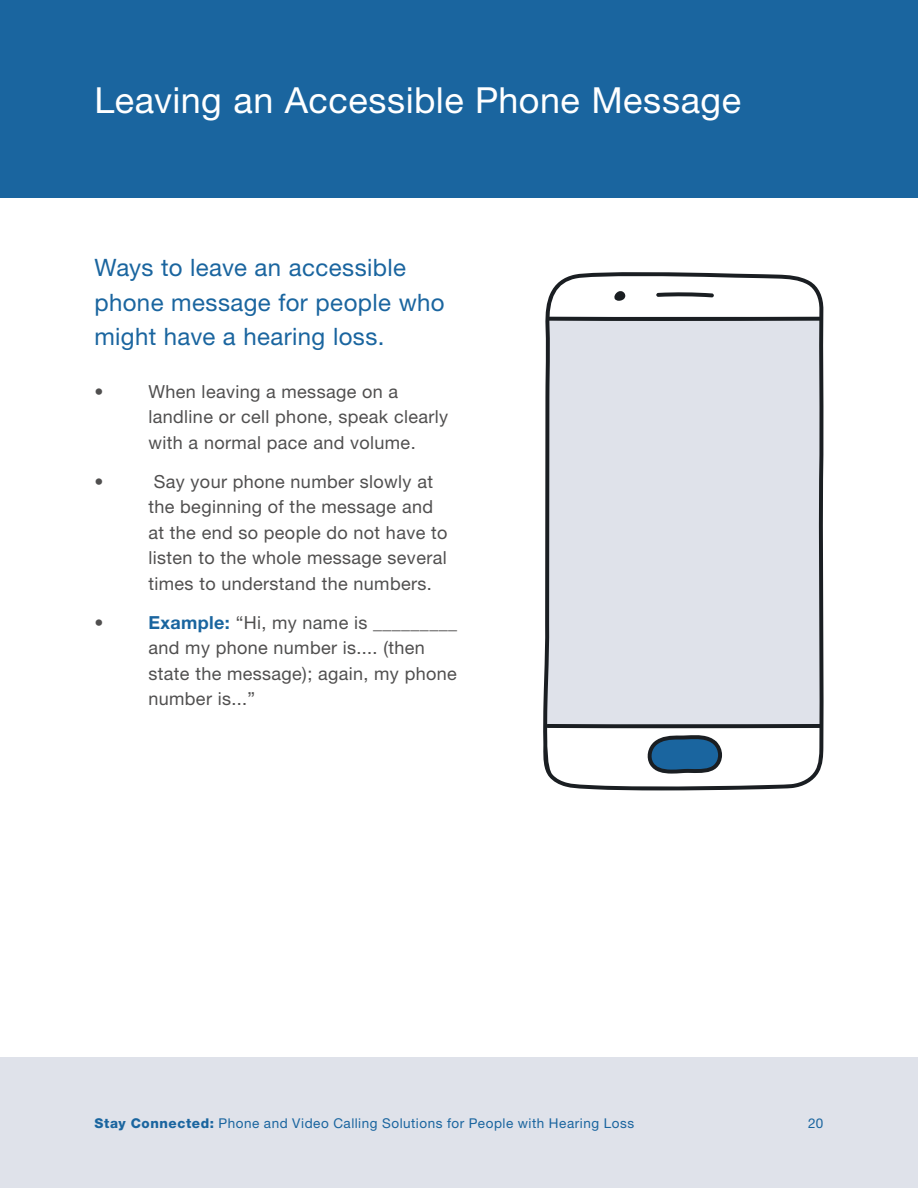
<style>
.page{position:relative;width:918px;height:1188px;background:#fff}
.page>*{position:absolute;margin:0;border:0;box-sizing:border-box;transform-origin:0 0}
.Chapter{font:36px "Helvetica Neue LT Std";letter-spacing:.015em;color:#fff}
.Subheader{font:24px/34.5px "Helvetica Neue LT Std";letter-spacing:.015em;color:#1a659f}
.t1{font:18px/25.5px "Helvetica Neue LT Std";letter-spacing:.02em;color:#504f4f}
.t2{font:13.5px "Helvetica Neue LT Std";letter-spacing:.04em;color:#1a659f}
.s1{font-weight:700;color:#1a659f}
.s2{font-weight:800}
</style>
<div class="page">
<div style="left:0;top:1058px;width:918px;height:130px;background:#dfe2ea"></div>
<div style="left:0;top:0;width:918px;height:198px;background:#1a659f"></div>
<svg style="left:543px;top:272px;width:281px;height:518px;fill:#dfe2ea"></svg>
<svg style="left:646px;top:734px;width:76px;height:40px"></svg>
<svg style="left:656px;top:292px;width:58px;height:5px"></svg>
<svg style="left:614px;top:290px;width:13px;height:11px"></svg>
<svg style="left:546px;top:317px;width:276px;height:4px"></svg>
<svg style="left:546px;top:724px;width:276px;height:4px"></svg>
<p class="Chapter" style="left:94px;top:79px;width:648px">Leaving an Accessible Phone Message</p>
<p class="Subheader" style="left:94px;top:250px;width:352px">Ways to leave an accessible phone message for people who might have a hearing loss.</p>
<p class="t1" style="left:94px;top:378px;width:10px">•</p>
<p class="t1" style="left:148px;top:378px;width:301px">When leaving a message on a landline or cell phone, speak clearly with a normal pace and volume.</p>
<p class="t1" style="left:94px;top:468px;width:10px">•</p>
<p class="t1" style="left:148px;top:468px;width:300px">Say your phone number slowly at the beginning of the message and at the end so people do not have to listen to the whole message several times to understand the numbers.</p>
<p class="t1" style="left:94px;top:609px;width:10px">•</p>
<p class="t1" style="left:148px;top:609px;width:310px"><span class="s1">Example:</span> “Hi, my name is _________ and my phone number is.... (then state the message); again, my phone number is...”</p>
<p class="t2" style="left:94px;top:1115px;width:541px"><span class="s2">Stay Connected:</span> Phone and Video Calling Solutions for People with Hearing Loss</p>
<p class="t2" style="left:808px;top:1115px;width:17px">20</p>
</div>
